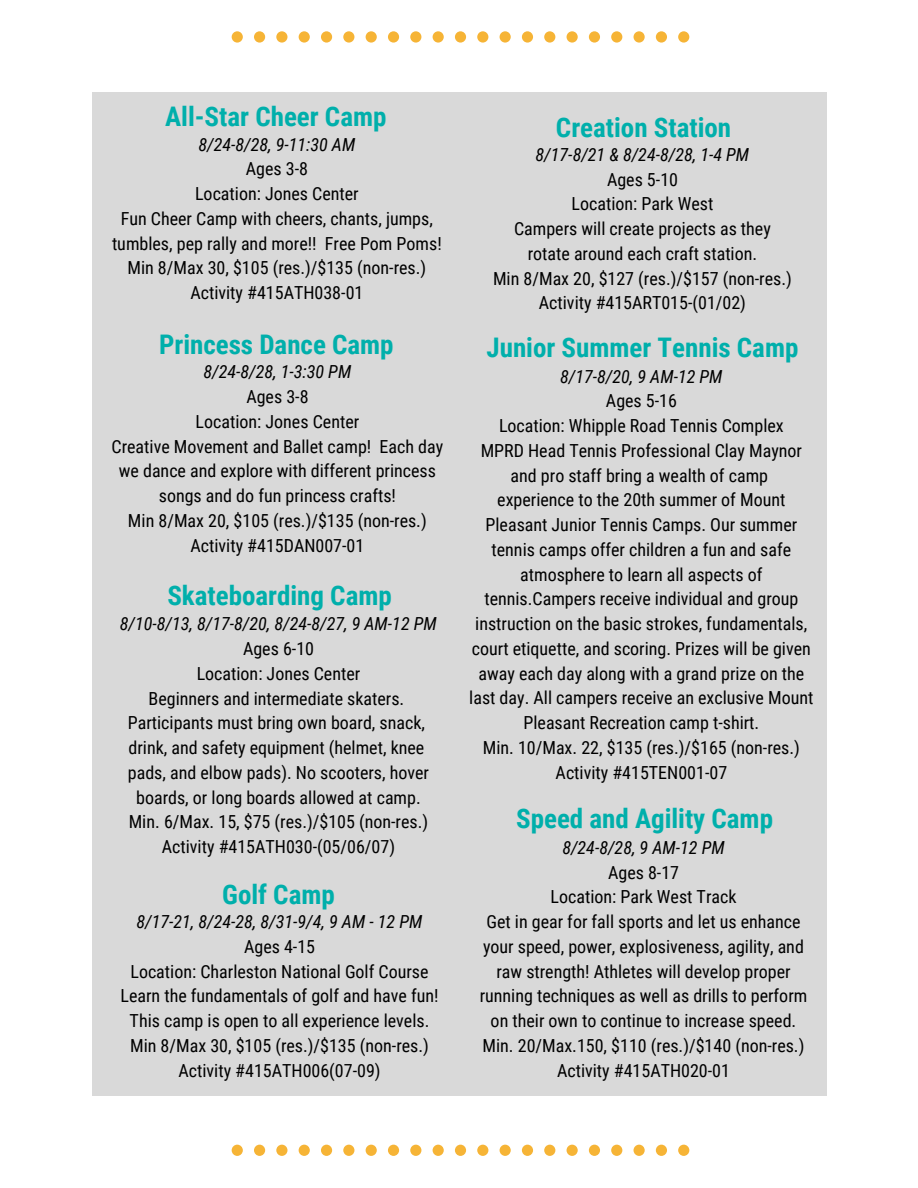
<style>
.page{position:relative;width:918px;height:1188px;background:#fff}
.page>*{position:absolute;margin:0;border:0;box-sizing:border-box;transform-origin:0 0}
.t1{font:700 27px "Roboto Condensed";color:#00afab}
.t2{font:18px/24.8px "Roboto Condensed";color:#000;text-align:center}
.t3{font:italic 18px "Roboto Condensed";color:#000}
</style>
<div class="page">
<svg style="left:232px;top:31px;width:457px;height:12px"></svg>
<svg style="left:232px;top:1145px;width:457px;height:11px"></svg>
<div style="left:92px;top:92px;width:368px;height:1004px;background:#d9d9d9"></div>
<div style="left:459px;top:92px;width:368px;height:1004px;background:#d9d9d9"></div>
<h1 class="t1" style="left:165px;top:101px;width:223px">All-Star Cheer Camp</h1>
<p class="t3" style="left:198px;top:134px;width:158px">8/24-8/28, 9-11:30 AM</p>
<p class="t2" style="left:112px;top:157px;width:331px">Ages 3-8<br>Location: Jones Center<br>Fun Cheer Camp with cheers, chants, jumps, tumbles, pep rally and more!! Free Pom Poms!<br>Min 8/Max 30, $105 (res.)/$135 (non-res.)<br>Activity #415ATH038-01</p>
<h1 class="t1" style="left:159px;top:329px;width:236px">Princess Dance Camp</h1>
<p class="t3" style="left:204px;top:362px;width:149px">8/24-8/28, 1-3:30 PM</p>
<p class="t2" style="left:112px;top:385px;width:333px">Ages 3-8<br>Location: Jones Center<br>Creative Movement and Ballet camp! Each day we dance and explore with different princess songs and do fun princess crafts!<br>Min 8/Max 20, $105 (res.)/$135 (non-res.)<br>Activity #415DAN007-01</p>
<h1 class="t1" style="left:167px;top:580px;width:226px">Skateboarding Camp</h1>
<p class="t3" style="left:120px;top:614px;width:318px">8/10-8/13, 8/17-8/20, 8/24-8/27, 9 AM-12 PM</p>
<p class="t2" style="left:128px;top:637px;width:303px">Ages 6-10<br>Location: Jones Center<br>Beginners and intermediate skaters.<br>Participants must bring own board, snack, drink, and safety equipment (helmet, knee pads, and elbow pads). No scooters, hover boards, or long boards allowed at camp.<br>Min. 6/Max. 15, $75 (res.)/$105 (non-res.)<br>Activity #415ATH030-(05/06/07)</p>
<h1 class="t1" style="left:222px;top:879px;width:114px">Golf Camp</h1>
<p class="t3" style="left:137px;top:911px;width:287px">8/17-21, 8/24-28, 8/31-9/4, 9 AM - 12 PM</p>
<p class="t2" style="left:120px;top:934px;width:320px">Ages 4-15<br>Location: Charleston National Golf Course Learn the fundamentals of golf and have fun!<br>This camp is open to all experience levels.<br>Min 8/Max 30, $105 (res.)/$135 (non-res.)<br>Activity #415ATH006(07-09)</p>
<h1 class="t1" style="left:556px;top:112px;width:177px">Creation Station</h1>
<p class="t3" style="left:536px;top:144px;width:215px">8/17-8/21 &amp; 8/24-8/28, 1-4 PM</p>
<p class="t2" style="left:493px;top:167px;width:300px">Ages 5-10<br>Location: Park West<br>Campers will create projects as they rotate around each craft station.<br>Min 8/Max 20, $127 (res.)/$157 (non-res.)<br>Activity #415ART015-(01/02)</p>
<h1 class="t1" style="left:487px;top:332px;width:313px">Junior Summer Tennis Camp</h1>
<p class="t3" style="left:560px;top:366px;width:164px">8/17-8/20, 9 AM-12 PM</p>
<p class="t2" style="left:469px;top:389px;width:346px">Ages 5-16<br>Location: Whipple Road Tennis Complex<br>MPRD Head Tennis Professional Clay Maynor and pro staff bring a wealth of camp<br>experience to the 20th summer of Mount Pleasant Junior Tennis Camps. Our summer tennis camps offer children a fun and safe atmosphere to learn all aspects of tennis.Campers receive individual and group instruction on the basic strokes, fundamentals, court etiquette, and scoring. Prizes will be given away each day along with a grand prize on the last day. All campers receive an exclusive Mount Pleasant Recreation camp t-shirt.<br>Min. 10/Max. 22, $135 (res.)/$165 (non-res.)<br>Activity #415TEN001-07</p>
<h1 class="t1" style="left:516px;top:803px;width:258px">Speed and Agility Camp</h1>
<p class="t3" style="left:562px;top:837px;width:164px">8/24-8/28, 9 AM-12 PM</p>
<p class="t2" style="left:480px;top:860px;width:329px">Ages 8-17<br>Location: Park West Track<br>Get in gear for fall sports and let us enhance your speed, power, explosiveness, agility, and raw strength! Athletes will develop proper running techniques as well as drills to perform on their own to continue to increase speed.<br>Min. 20/Max.150, $110 (res.)/$140 (non-res.)<br>Activity #415ATH020-01</p>
</div>
